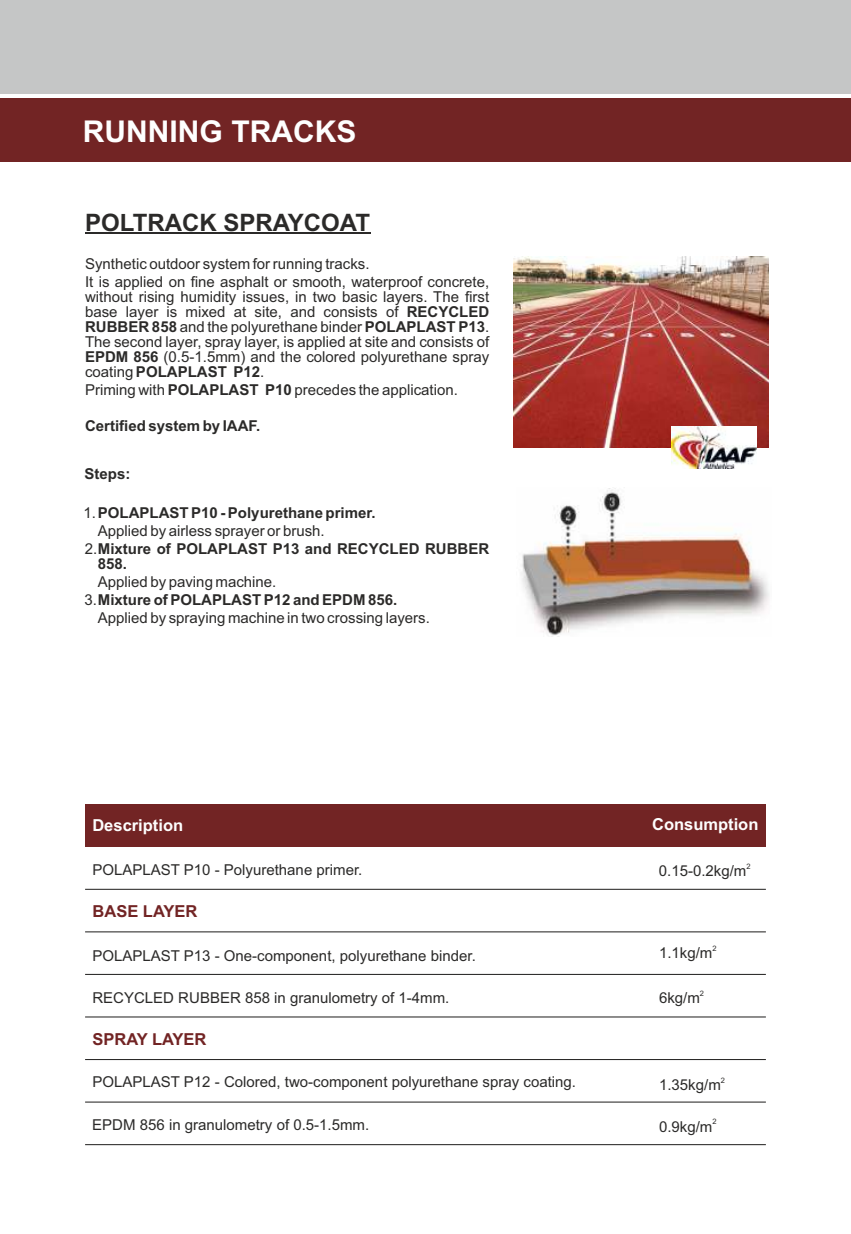
<style>
.page{position:relative;width:851px;height:1234px;background:#fff}
.page>*{position:absolute;margin:0;border:0;box-sizing:border-box;transform-origin:0 0}
.t1{font:700 30px "Arial";color:#fefefe}
.t2{font:700 24px "Arial";color:#2b2a29}
.t3{font:700 16.5px "Arial";color:#fefefe}
.t4{font:700 16.5px "Arial";color:#722424}
.t5{font:15px/15px "Arial";color:#2b2a29}
.t6{font:700 15px "Arial";color:#2b2a29}
.t7{font:7.5px "Arial";color:#2b2a29}
.s1{font-weight:700}
.s2{font-weight:400}
</style>
<div class="page">
<img style="left:513px;top:256px;width:255px;height:192px">
<div style="left:0;top:98px;width:850px;height:64px;background:#722424"></div>
<div style="left:0;top:0;width:850px;height:94px;background:#c5c6c6"></div>
<hr style="left:85px;top:233px;width:285px;height:1px;background:#2b2a29">
<div style="left:85px;top:804px;width:680px;height:42px;background:#722424"></div>
<hr style="left:85px;top:888px;width:680px;height:1px;background:#2b2a29">
<hr style="left:85px;top:931px;width:680px;height:1px;background:#2b2a29">
<hr style="left:85px;top:973px;width:680px;height:1px;background:#2b2a29">
<hr style="left:85px;top:1101px;width:680px;height:1px;background:#2b2a29">
<hr style="left:85px;top:1058px;width:680px;height:1px;background:#2b2a29">
<hr style="left:85px;top:1016px;width:680px;height:1px;background:#2b2a29">
<hr style="left:85px;top:1143px;width:680px;height:1px;background:#2b2a29">
<img style="left:671px;top:427px;width:85px;height:41px">
<img style="left:521px;top:488px;width:248px;height:148px">
<h1 class="t1" style="left:83px;top:121px;width:275px">RUNNING TRACKS</h1>
<h2 class="t2" style="left:85px;top:213px;width:286px">POLTRACK SPRAYCOAT</h2>
<p class="t5" style="left:85px;top:256px;width:405px;line-height:18px">Synthetic outdoor system for running tracks.<br>It is applied on fine asphalt or smooth, waterproof concrete,</p>
<p class="t5" style="left:85px;top:290px;width:405px;text-align:justify">without rising humidity issues, in two basic layers. The first base layer is mixed at site, and consists of <span class="s1">RECYCLED RUBBER 858</span> and the polyurethane binder <span class="s1">POLAPLAST P13</span>.<br>The second layer, spray layer, is applied at site and consists of <span class="s1">EPDM 856</span> (0.5-1.5mm) and the colored polyurethane spray coating <span class="s1">POLAPLAST P12</span>.</p>
<p class="t5" style="left:85px;top:383px;width:374px">Priming with <span class="s1">POLAPLAST P10</span> precedes the application.</p>
<p class="t6" style="left:85px;top:420px;width:177px">Certified system by IAAF.</p>
<p class="t6" style="left:85px;top:468px;width:47px">Steps:</p>
<p class="t6" style="left:83px;top:507px;width:293px"><span class="s2">1.</span>POLAPLAST P10 - Polyurethane primer.</p>
<p class="t5" style="left:98px;top:524px;width:228px">Applied by airless sprayer or brush.</p>
<p class="t6" style="left:85px;top:543px;width:406px"><span class="s2">2.</span>Mixture of POLAPLAST P13 and RECYCLED RUBBER</p>
<p class="t6" style="left:98px;top:558px;width:31px">858.</p>
<p class="t5" style="left:98px;top:575px;width:180px">Applied by paving machine.</p>
<p class="t6" style="left:84px;top:594px;width:314px"><span class="s2">3.</span>Mixture of POLAPLAST P12 and EPDM 856.</p>
<p class="t5" style="left:98px;top:611px;width:333px">Applied by spraying machine in two crossing layers.</p>
<p class="t3" style="left:92px;top:818px;width:92px">Description</p>
<p class="t3" style="left:652px;top:818px;width:108px">Consumption</p>
<p class="t5" style="left:92px;top:863px;width:271px">POLAPLAST P10 - Polyurethane primer.</p>
<p class="t4" style="left:92px;top:904px;width:106px">BASE LAYER</p>
<p class="t5" style="left:92px;top:949px;width:385px">POLAPLAST P13 - One-component, polyurethane binder.</p>
<p class="t7" style="left:746px;top:863px;width:6px">2</p>
<p class="t5" style="left:658px;top:864px;width:89px">0.15-0.2kg/m</p>
<p class="t7" style="left:712px;top:945px;width:6px">2</p>
<p class="t5" style="left:659px;top:946px;width:55px">1.1kg/m</p>
<p class="t5" style="left:92px;top:991px;width:358px">RECYCLED RUBBER 858 in granulometry of 1-4mm.</p>
<p class="t7" style="left:699px;top:989px;width:6px">2</p>
<p class="t5" style="left:659px;top:991px;width:42px">6kg/m</p>
<p class="t4" style="left:92px;top:1032px;width:116px">SPRAY LAYER</p>
<p class="t5" style="left:92px;top:1075px;width:485px">POLAPLAST P12 - Colored, two-component polyurethane spray coating.</p>
<p class="t5" style="left:92px;top:1118px;width:278px">EPDM 856 in granulometry of 0.5-1.5mm.</p>
<p class="t7" style="left:720px;top:1076px;width:6px">2</p>
<p class="t5" style="left:659px;top:1078px;width:63px">1.35kg/m</p>
<p class="t7" style="left:712px;top:1118px;width:6px">2</p>
<p class="t5" style="left:659px;top:1120px;width:55px">0.9kg/m</p>
</div>
